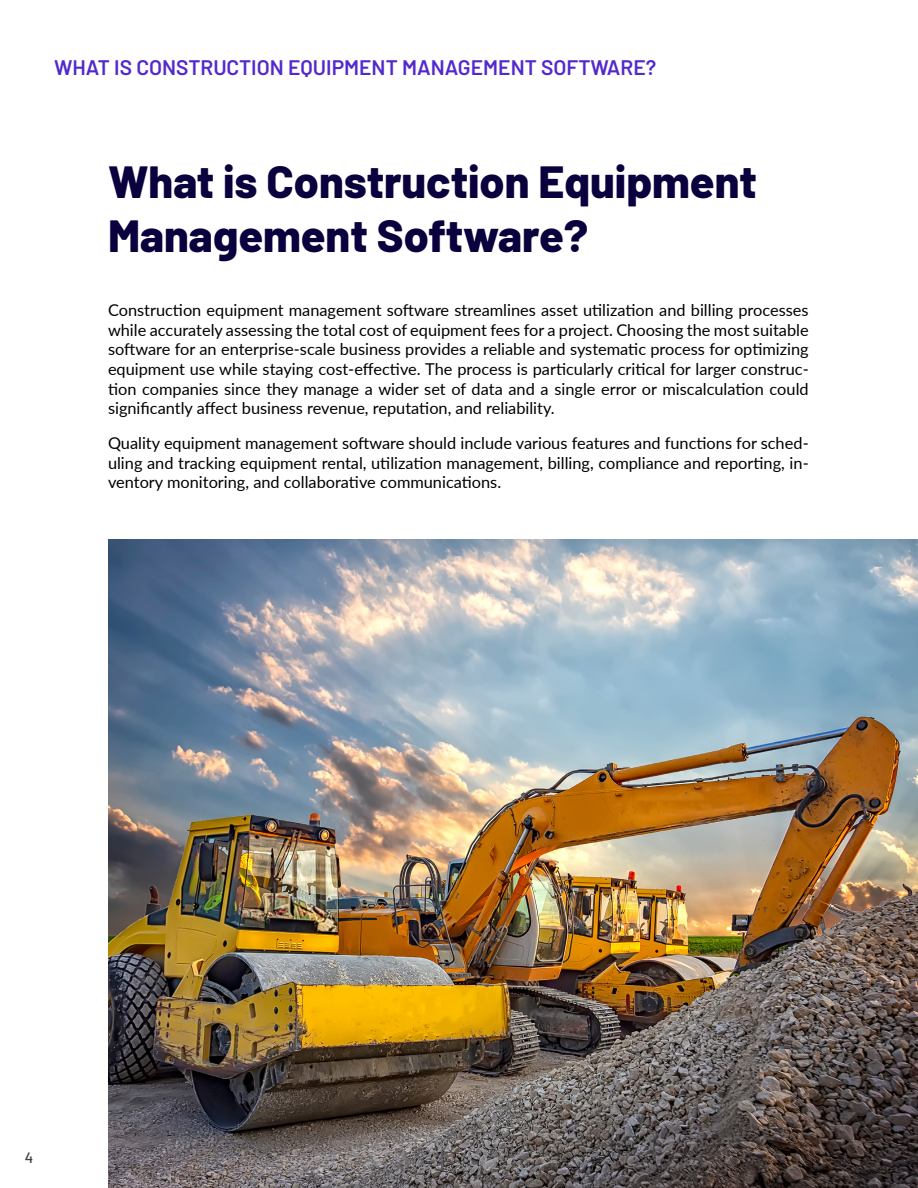
<style>
.page{position:relative;width:918px;height:1188px;background:#fff}
.page>*{position:absolute;margin:0;border:0;box-sizing:border-box;transform-origin:0 0}
.t1{font:800 45px/54px "Barlow";color:#09003d}
.t2{font:600 21px "Barlow";color:#5229cc}
.t3{font:16.35px/19.6px "Lato";color:#000;text-align:justify}
.t4{font:500 15px "Barlow";color:#404040}
</style>
<div class="page">
<img style="left:108px;top:539px;width:810px;height:649px">
<p class="t2" style="left:54px;top:52px;width:604px">WHAT IS CONSTRUCTION EQUIPMENT MANAGEMENT SOFTWARE?</p>
<h1 class="t1" style="left:108px;top:151px;width:650px">What is Construction Equipment<br>Management Software?</h1>
<p class="t3" style="left:108px;top:300px;width:702px">Construction equipment management software streamlines asset utilization and billing processes while accurately assessing the total cost of equipment fees for a project. Choosing the most suitable software for an enterprise-scale business provides a reliable and systematic process for optimizing equipment use while staying cost-effective. The process is particularly critical for larger construc&shy;tion companies since they manage a wider set of data and a single error or miscalculation could significantly affect business revenue, reputation, and reliability.</p>
<p class="t3" style="left:108px;top:432px;width:702px">Quality equipment management software should include various features and functions for sched&shy;uling and tracking equipment rental, utilization management, billing, compliance and reporting, in&shy;ventory monitoring, and collaborative communications.</p>
<p class="t4" style="left:25px;top:1147px;width:10px">4</p>
</div>
